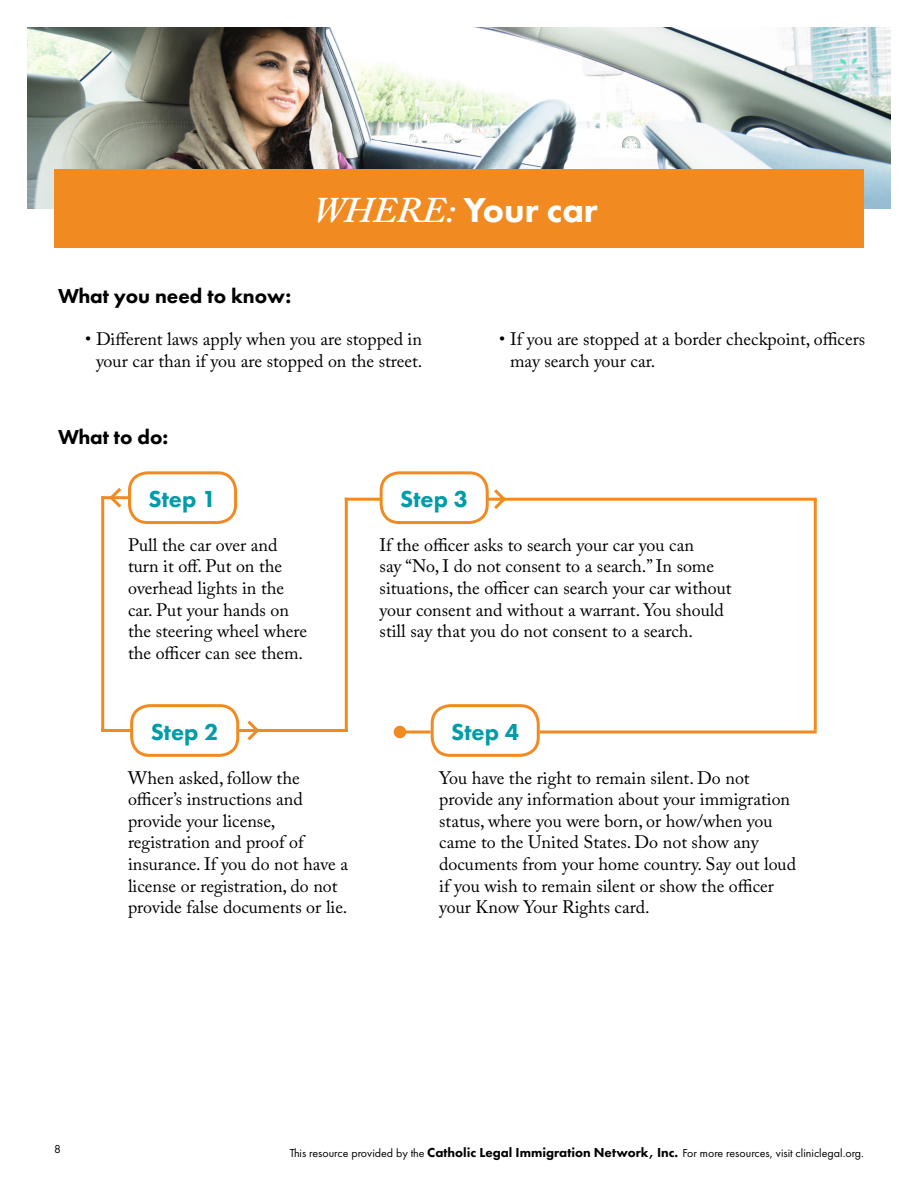
<style>
.page{position:relative;width:918px;height:1188px;background:#fff}
.page>*{position:absolute;margin:0;border:0;box-sizing:border-box;transform-origin:0 0}
.t1{font:800 36px "Futura PT";color:#fff}
.t2{font:800 24px "Futura PT";color:#009ca7}
.t3{font:800 21px "Futura PT";color:#000}
.t4{font:18px/21.6px "Adobe Caslon Pro";color:#000}
.t5{font:12px "Futura PT";color:#000}
.s1{font-family:"Adobe Caslon Pro";font-weight:600;font-style:italic}
.s2{font-weight:800;font-size:13.5px}
</style>
<div class="page">
<img style="left:27px;top:27px;width:864px;height:181px">
<div style="left:54px;top:169px;width:810px;height:79px;background:#f18b21"></div>
<div style="left:128px;top:471px;width:109px;height:53px;border:3px solid #f18b21;border-radius:18px"></div>
<div style="left:130px;top:704px;width:109px;height:53px;border:3px solid #f18b21;border-radius:18px"></div>
<div style="left:380px;top:471px;width:109px;height:53px;border:3px solid #f18b21;border-radius:18px"></div>
<div style="left:431px;top:704px;width:109px;height:53px;border:3px solid #f18b21;border-radius:18px"></div>
<hr style="left:101px;top:496px;width:28px;height:3px;background:#f18b21">
<svg style="left:106px;top:487px;width:18px;height:21px"></svg>
<svg style="left:491px;top:489px;width:18px;height:20px"></svg>
<svg style="left:247px;top:720px;width:11px;height:21px"></svg>
<hr style="left:101px;top:729px;width:31px;height:3px;background:#f18b21">
<hr style="left:237px;top:729px;width:111px;height:3px;background:#f18b21">
<hr style="left:345px;top:498px;width:37px;height:3px;background:#f18b21">
<hr style="left:487px;top:498px;width:330px;height:3px;background:#f18b21">
<hr style="left:540px;top:731px;width:277px;height:3px;background:#f18b21">
<hr style="left:400px;top:731px;width:31px;height:3px;background:#f18b21">
<hr style="left:345px;top:498px;width:3px;height:234px;background:#f18b21">
<hr style="left:814px;top:499px;width:3px;height:232px;background:#f18b21">
<hr style="left:101px;top:496px;width:3px;height:236px;background:#f18b21">
<div style="left:394px;top:726px;width:12px;height:12px;background:#f18b21;border-radius:50%"></div>
<h1 class="t1" style="left:313px;top:188px;width:286px"><span class="s1">WHERE:</span> Your car</h1>
<p class="t3" style="left:58px;top:283px;width:234px">What you need to know:</p>
<p class="t4" style="left:85px;top:328px;width:339px;text-align:center">• Different laws apply when you are stopped in your car than if you are stopped on the street.</p>
<p class="t4" style="left:510px;top:328px;width:357px;text-indent:-11px">• If you are stopped at a border checkpoint, officers may search your car.</p>
<p class="t3" style="left:58px;top:424px;width:112px">What to do:</p>
<h2 class="t2" style="left:149px;top:484px;width:69px">Step 1</h2>
<h2 class="t2" style="left:400px;top:484px;width:69px">Step 3</h2>
<p class="t4" style="left:128px;top:534px;width:181px">Pull the car over and turn it off. Put on the overhead lights in the car. Put your hands on the steering wheel where the officer can see them.</p>
<p class="t4" style="left:380px;top:534px;width:354px">If the officer asks to search your car you can<br>say “No, I do not consent to a search.” In some situations, the officer can search your car without your consent and without a warrant. You should still say that you do not consent to a search.</p>
<h2 class="t2" style="left:151px;top:717px;width:69px">Step 2</h2>
<h2 class="t2" style="left:451px;top:717px;width:69px">Step 4</h2>
<p class="t4" style="left:128px;top:767px;width:222px">When asked, follow the officer’s instructions and provide your license, registration and proof of insurance. If you do not have a license or registration, do not provide false documents or lie.</p>
<p class="t4" style="left:439px;top:767px;width:358px">You have the right to remain silent. Do not provide any information about your immigration status, where you were born, or how/when you came to the United States. Do not show any documents from your home country. Say out loud if you wish to remain silent or show the officer your Know Your Rights card.</p>
<p class="t5" style="left:54px;top:1142px;width:8px">8</p>
<p class="t5" style="left:290px;top:1146px;width:576px">This resource provided by the <span class="s2">Catholic Legal Immigration Network, Inc.</span> For more resources, visit cliniclegal.org.</p>
</div>
